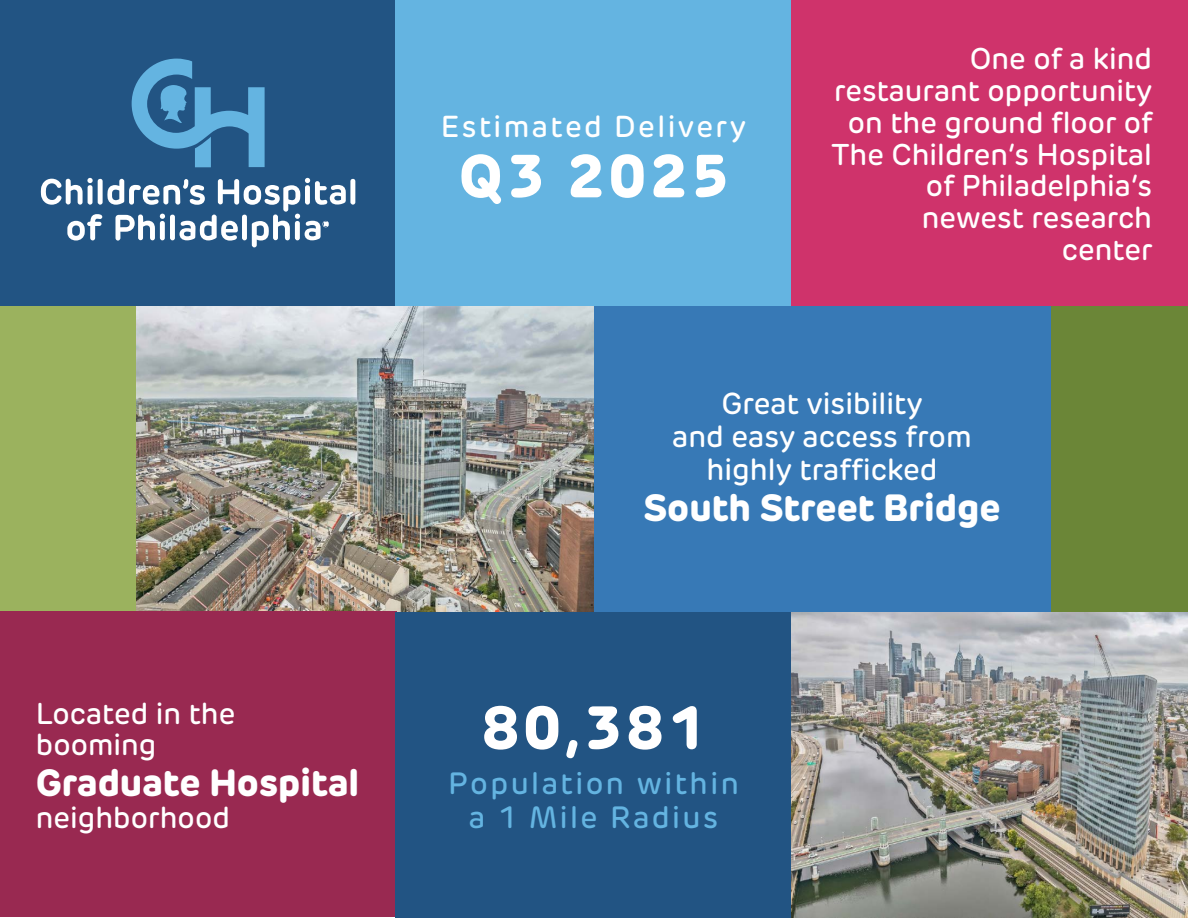
<style>
.page{position:relative;width:1188px;height:918px;background:#fff}
.page>*{position:absolute;margin:0;border:0;box-sizing:border-box;transform-origin:0 0}
.t1{font:800 60.15px "New Rubrik";color:#fff}
.t2{font:800 60px "New Rubrik";letter-spacing:.08em;color:#fff}
.t3{font:800 37.5px "New Rubrik";color:#fff}
.t4{font:500 30.45px/33.6px "New Rubrik";letter-spacing:.08em;color:#64b4e1;text-align:center}
.t5{font:500 30px/33px "New Rubrik";color:#fff;text-align:center}
.t6{font:500 30px "New Rubrik";letter-spacing:.08em;color:#fff}
.t7{font:500 29.7px/31.7px "New Rubrik";color:#fff;text-align:right}
</style>
<div class="page">
<div style="left:0;top:0;width:396px;height:306px;background:#225483"></div>
<div style="left:395px;top:0;width:397px;height:306px;background:#64b4e1"></div>
<div style="left:792px;top:0;width:396px;height:306px;background:#cf336b"></div>
<div style="left:0;top:306px;width:199px;height:306px;background:#9bb25e"></div>
<img style="left:137px;top:306px;width:457px;height:306px">
<div style="left:988px;top:306px;width:200px;height:306px;background:#6b8637"></div>
<div style="left:0;top:611px;width:396px;height:306px;background:#992951"></div>
<div style="left:395px;top:612px;width:397px;height:306px;background:#225483"></div>
<img style="left:792px;top:612px;width:396px;height:306px">
<svg style="left:132px;top:59px;width:133px;height:108px"></svg>
<div style="left:350px;top:179px;width:5px;height:26px;background:#fff;border-radius:2px"></div>
<svg style="left:41px;top:178px;width:305px;height:69px"></svg>
<div style="left:594px;top:306px;width:456px;height:306px;background:#3779b6"></div>
<p class="t7" style="left:36px;top:697px;width:201px;text-align:left">Located in the booming</p>
<p class="t3" style="left:36px;top:759px;width:325px">Graduate Hospital</p>
<p class="t7" style="left:36px;top:801px;width:195px">neighborhood</p>
<p class="t6" style="left:441px;top:108px;width:307px">Estimated Delivery</p>
<h2 class="t2" style="left:459px;top:138px;width:271px">Q3 2025</h2>
<p class="t7" style="left:832px;top:43px;width:323px">One of a kind restaurant opportunity on the ground floor of<br>The Children’s Hospital of Philadelphia’s newest research center</p>
<p class="t5" style="left:672px;top:387px;width:301px">Great visibility<br>and easy access from highly trafficked</p>
<p class="t3" style="left:643px;top:484px;width:359px">South Street Bridge</p>
<h1 class="t1" style="left:482px;top:690px;width:224px">80,381</h1>
<p class="t4" style="left:448px;top:766px;width:292px">Population within a 1 Mile Radius</p>
</div>
